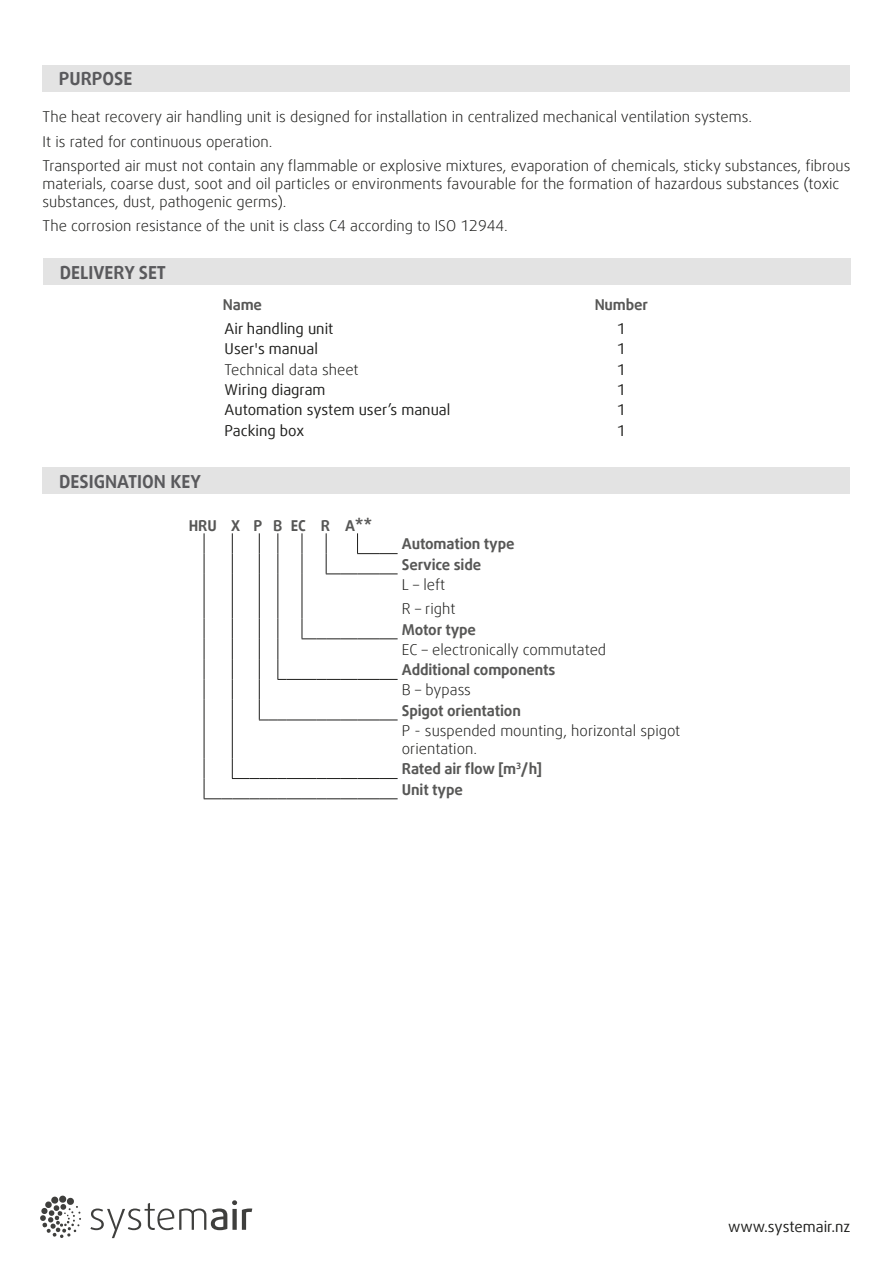
<style>
.page{position:relative;width:893px;height:1263px;background:#fff}
.page>*{position:absolute;margin:0;border:0;box-sizing:border-box;transform-origin:0 0}
.t1{font:700 18px "Daxline Offc Pro";color:#59595c}
.t2{font:300 15px/24.3px "Daxline Offc Pro";color:#1d1d1b}
.t3{font:700 15px/20.2px "Daxline Offc Pro";letter-spacing:-.01em;color:#575756}
.t4{font:15px "Daxline Offc Pro";color:#1d1d1b}
</style>
<div class="page">
<svg style="left:90px;top:1200px;width:162px;height:38px"></svg>
<svg style="left:40px;top:1195px;width:41px;height:43px"></svg>
<div style="left:42px;top:65px;width:808px;height:26px;background:#e3e3e3"></div>
<div style="left:43px;top:258px;width:808px;height:27px;background:#e3e3e3"></div>
<div style="left:42px;top:467px;width:808px;height:27px;background:#e3e3e3"></div>
<svg style="left:232px;top:533px;width:1px;height:41px"></svg>
<hr style="left:232px;top:574px;width:1px;height:44px;background:#1d1d1b">
<svg style="left:232px;top:618px;width:1px;height:102px"></svg>
<hr style="left:232px;top:720px;width:1px;height:38px;background:#1d1d1b">
<svg style="left:204px;top:533px;width:1px;height:41px"></svg>
<hr style="left:204px;top:574px;width:1px;height:44px;background:#1d1d1b">
<svg style="left:204px;top:618px;width:1px;height:102px"></svg>
<hr style="left:204px;top:720px;width:1px;height:38px;background:#1d1d1b">
<svg style="left:204px;top:758px;width:194px;height:41px"></svg>
<svg style="left:302px;top:533px;width:1px;height:41px"></svg>
<hr style="left:302px;top:574px;width:1px;height:44px;background:#1d1d1b">
<svg style="left:277px;top:533px;width:1px;height:41px"></svg>
<hr style="left:277px;top:574px;width:1px;height:44px;background:#1d1d1b">
<svg style="left:259px;top:533px;width:1px;height:41px"></svg>
<hr style="left:259px;top:574px;width:1px;height:44px;background:#1d1d1b">
<svg style="left:259px;top:618px;width:139px;height:103px"></svg>
<svg style="left:326px;top:533px;width:72px;height:41px"></svg>
<p class="t1" style="left:59px;top:67px;width:75px">PURPOSE</p>
<p class="t2" style="left:43px;top:105px;width:809px">The heat recovery air handling unit is designed for installation in centralized mechanical ventilation systems.<br>It is rated for continuous operation.<br>Transported air must not contain any flammable or explosive mixtures, evaporation of chemicals, sticky substances, fibrous</p>
<p class="t2" style="left:43px;top:175px;width:798px;line-height:18px">materials, coarse dust, soot and oil particles or environments favourable for the formation of hazardous substances (toxic substances, dust, pathogenic germs).</p>
<p class="t2" style="left:43px;top:214px;width:467px">The corrosion resistance of the unit is class C4 according to ISO 12944.</p>
<p class="t1" style="left:60px;top:260px;width:108px">DELIVERY SET</p>
<p class="t1" style="left:59px;top:469px;width:143px">DESIGNATION KEY</p>
<p class="t3" style="left:223px;top:294px;width:41px">Name</p>
<p class="t3" style="left:595px;top:294px;width:55px">Number</p>
<p class="t4" style="left:225px;top:319px;width:110px">Air handling unit</p>
<p class="t4" style="left:617px;top:319px;width:10px">1</p>
<p class="t4" style="left:225px;top:339px;width:95px">User's manual</p>
<p class="t4" style="left:617px;top:339px;width:10px">1</p>
<p class="t2" style="left:225px;top:357px;width:136px">Technical data sheet</p>
<p class="t4" style="left:617px;top:359px;width:10px">1</p>
<p class="t4" style="left:225px;top:380px;width:102px">Wiring diagram</p>
<p class="t4" style="left:617px;top:380px;width:10px">1</p>
<p class="t4" style="left:225px;top:400px;width:227px">Automation system user’s manual</p>
<p class="t4" style="left:617px;top:400px;width:10px">1</p>
<p class="t4" style="left:225px;top:420px;width:81px">Packing box</p>
<p class="t4" style="left:617px;top:420px;width:10px">1</p>
<p class="t3" style="left:189px;top:516px;width:185px">HRU X P BEC R А**</p>
<p class="t3" style="left:402px;top:534px;width:114px">Automation type<br>Service side</p>
<p class="t2" style="left:402px;top:572px;width:55px">L – left<br>R – right</p>
<p class="t3" style="left:402px;top:619px;width:76px">Motor type</p>
<p class="t2" style="left:402px;top:637px;width:206px">EC – electronically commutated</p>
<p class="t3" style="left:402px;top:660px;width:155px">Additional components</p>
<p class="t2" style="left:402px;top:678px;width:71px">B – bypass</p>
<p class="t3" style="left:402px;top:700px;width:121px">Spigot orientation</p>
<p class="t2" style="left:402px;top:722px;width:280px;line-height:18px">P - suspended mounting, horizontal spigot orientation.</p>
<p class="t3" style="left:402px;top:759px;width:142px">Rated air flow [m<sup>3</sup>/h]<br>Unit type</p>
<p class="t4" style="left:728px;top:1216px;width:124px">www.systemair.nz</p>
</div>
